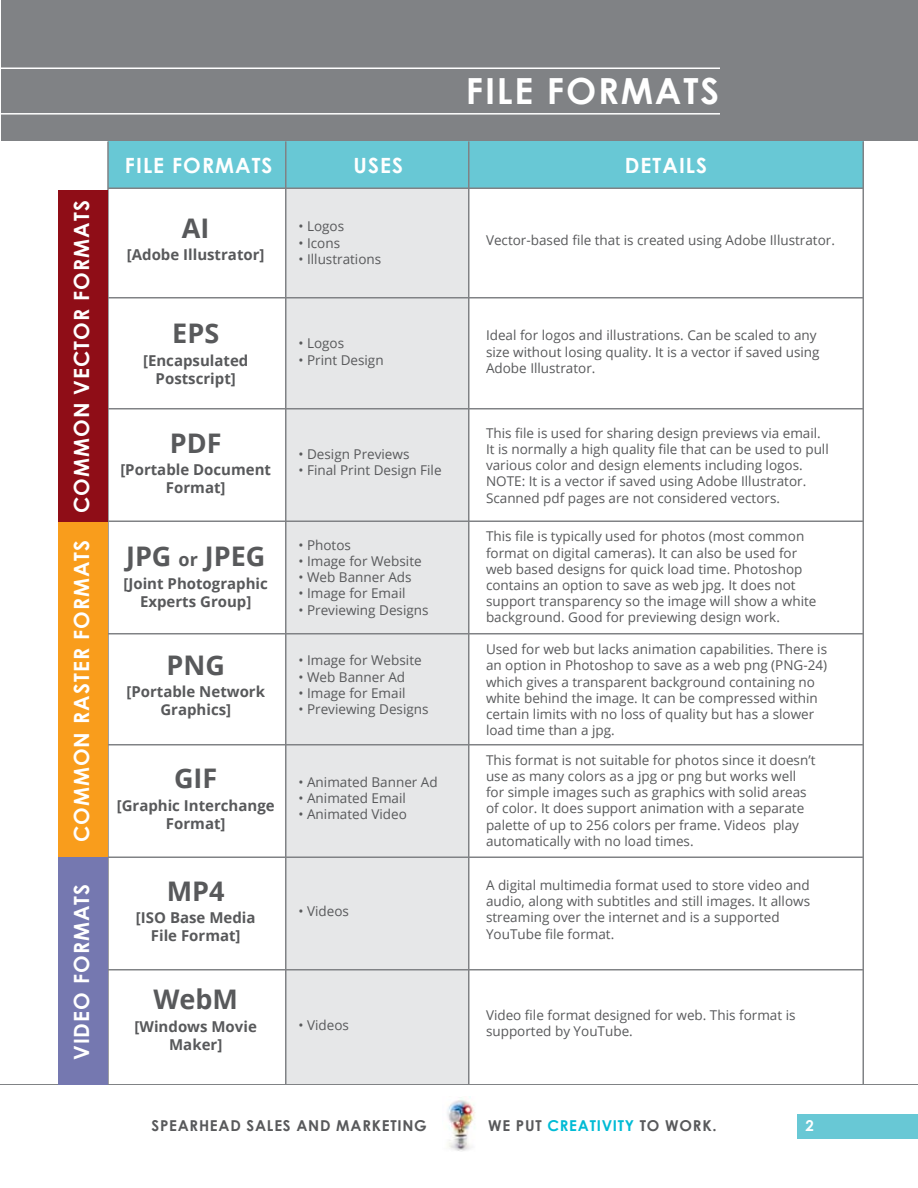
<style>
.page{position:relative;width:918px;height:1188px;background:#fff}
.page>*{position:absolute;margin:0;border:0;box-sizing:border-box;transform-origin:0 0}
.t1{font:700 36px "Century Gothic";letter-spacing:.05em;color:#fff}
.t2{font:700 27px "Open Sans";color:#58595b}
.t3{font:700 21px "Century Gothic";letter-spacing:.05em;color:#fff}
.t4{font:700 15px/18px "Open Sans";color:#58595b;text-align:center}
.t5{font:700 15px "Century Gothic";letter-spacing:.05em;color:#58595b}
.t6{font:700 15px "Century Gothic";color:#fff}
.t7{font:13.5px/16.2px "Open Sans";color:#58595b}
.s1{font-size:18px}
.s2{color:#00bbd5}
</style>
<div class="page">
<div style="left:286px;top:139px;width:182px;height:945px;background:#e6e7e8"></div>
<div style="left:108px;top:138px;width:756px;height:50px;background:#68c8d5"></div>
<img style="left:447px;top:1096px;width:28px;height:55px">
<div style="left:797px;top:1114px;width:121px;height:24px;background:#68c8d5"></div>
<hr style="left:0;top:1084px;width:918px;height:1px;background:#808285">
<div style="left:1px;top:0;width:917px;height:140px;background:#808285"></div>
<hr style="left:108px;top:297px;width:756px;height:1px;background:#808285">
<hr style="left:108px;top:188px;width:756px;height:1px;background:#808285">
<hr style="left:108px;top:408px;width:756px;height:2px;background:#808285">
<hr style="left:108px;top:520px;width:756px;height:2px;background:#808285">
<hr style="left:108px;top:633px;width:756px;height:1px;background:#808285">
<hr style="left:108px;top:744px;width:756px;height:2px;background:#808285">
<hr style="left:108px;top:856px;width:756px;height:2px;background:#808285">
<hr style="left:108px;top:969px;width:756px;height:1px;background:#808285">
<hr style="left:0;top:68px;width:720px;height:1px;background:#fff">
<hr style="left:0;top:113px;width:720px;height:2px;background:#fff">
<hr style="left:107px;top:141px;width:2px;height:944px;background:#808285">
<hr style="left:285px;top:141px;width:1px;height:944px;background:#808285">
<hr style="left:468px;top:141px;width:2px;height:944px;background:#808285">
<hr style="left:862px;top:141px;width:2px;height:944px;background:#808285">
<div style="left:58px;top:522px;width:50px;height:336px;background:#f99d1c"></div>
<div style="left:58px;top:857px;width:50px;height:227px;background:#7578b0"></div>
<div style="left:58px;top:190px;width:50px;height:332px;background:#8f0d17"></div>
<h3 class="t3" style="left:66px;top:513px;width:314px;rotate:-90deg">COMMON VECTOR FORMATS</h3>
<h3 class="t3" style="left:66px;top:842px;width:304px;rotate:-90deg">COMMON RASTER FORMATS</h3>
<h3 class="t3" style="left:66px;top:1060px;width:178px;rotate:-90deg">VIDEO FORMATS</h3>
<h1 class="t1" style="left:466px;top:63px;width:255px">FILE FORMATS</h1>
<h3 class="t3" style="left:125px;top:150px;width:149px">FILE FORMATS</h3>
<h3 class="t3" style="left:354px;top:150px;width:51px">USES</h3>
<h3 class="t3" style="left:625px;top:150px;width:84px">DETAILS</h3>
<h2 class="t2" style="left:182px;top:209px;width:29px">AI</h2>
<p class="t4" style="left:127px;top:246px;width:139px">[Adobe Illustrator]</p>
<h2 class="t2" style="left:172px;top:315px;width:48px">EPS</h2>
<p class="t4" style="left:143px;top:351px;width:107px">[Encapsulated<br>Postscript]</p>
<h2 class="t2" style="left:170px;top:424px;width:53px">PDF</h2>
<p class="t4" style="left:120px;top:460px;width:152px">[Portable Document<br>Format]</p>
<h2 class="t2" style="left:126px;top:537px;width:141px">JPG <span class="s1">or</span> JPEG</h2>
<p class="t4" style="left:124px;top:574px;width:146px">[Joint Photographic<br>Experts Group]</p>
<h2 class="t2" style="left:167px;top:646px;width:60px">PNG</h2>
<p class="t4" style="left:126px;top:682px;width:140px">[Portable Network<br>Graphics]</p>
<h2 class="t2" style="left:174px;top:760px;width:45px">GIF</h2>
<p class="t4" style="left:117px;top:796px;width:160px">[Graphic Interchange<br>Format]</p>
<h2 class="t2" style="left:167px;top:872px;width:59px">MP4</h2>
<p class="t4" style="left:136px;top:908px;width:121px">[ISO Base Media<br>File Format]</p>
<h2 class="t2" style="left:153px;top:980px;width:86px">WebM</h2>
<p class="t4" style="left:135px;top:1017px;width:124px">[Windows Movie<br>Maker]</p>
<p class="t7" style="left:298px;top:218px;width:47px">• Logos</p>
<p class="t7" style="left:298px;top:234px;width:43px">• Icons</p>
<p class="t7" style="left:298px;top:250px;width:84px">• Illustrations</p>
<p class="t7" style="left:298px;top:335px;width:47px">• Logos</p>
<p class="t7" style="left:298px;top:351px;width:87px">• Print Design</p>
<p class="t7" style="left:298px;top:446px;width:112px">• Design Previews</p>
<p class="t7" style="left:298px;top:462px;width:145px">• Final Print Design File</p>
<p class="t7" style="left:298px;top:537px;width:54px">• Photos</p>
<p class="t7" style="left:298px;top:553px;width:125px">• Image for Website</p>
<p class="t7" style="left:298px;top:569px;width:115px">• Web Banner Ads</p>
<p class="t7" style="left:298px;top:585px;width:109px">• Image for Email</p>
<p class="t7" style="left:298px;top:601px;width:132px">• Previewing Designs</p>
<p class="t7" style="left:298px;top:652px;width:125px">• Image for Website</p>
<p class="t7" style="left:298px;top:668px;width:108px">• Web Banner Ad</p>
<p class="t7" style="left:298px;top:684px;width:109px">• Image for Email</p>
<p class="t7" style="left:298px;top:701px;width:132px">• Previewing Designs</p>
<p class="t7" style="left:298px;top:774px;width:141px">• Animated Banner Ad</p>
<p class="t7" style="left:298px;top:790px;width:109px">• Animated Email</p>
<p class="t7" style="left:298px;top:806px;width:110px">• Animated Video</p>
<p class="t7" style="left:298px;top:903px;width:52px">• Videos</p>
<p class="t7" style="left:298px;top:1017px;width:52px">• Videos</p>
<p class="t7" style="left:486px;top:231px;width:351px">Vector-based file that is created using Adobe Illustrator.</p>
<p class="t7" style="left:486px;top:327px;width:335px">Ideal for logos and illustrations. Can be scaled to any size without losing quality. It is a vector if saved using<br>Adobe Illustrator.</p>
<p class="t7" style="left:486px;top:424px;width:344px">This file is used for sharing design previews via email.<br>It is normally a high quality file that can be used to pull various color and design elements including logos.<br>NOTE: It is a vector if saved using Adobe Illustrator.<br>Scanned pdf pages are not considered vectors.</p>
<p class="t7" style="left:486px;top:528px;width:332px">This file is typically used for photos (most common format on digital cameras). It can also be used for web based designs for quick load time. Photoshop contains an option to save as web jpg. It does not support transparency so the image will show a white background. Good for previewing design work.</p>
<p class="t7" style="left:486px;top:641px;width:343px">Used for web but lacks animation capabilities. There is an option in Photoshop to save as a web png (PNG-24) which gives a transparent background containing no white behind the image. It can be compressed within certain limits with no loss of quality but has a slower load time than a jpg.</p>
<p class="t7" style="left:486px;top:751px;width:331px">This format is not suitable for photos since it doesn’t use as many colors as a jpg or png but works well for simple images such as graphics with solid areas of color. It does support animation with a separate palette of up to 256 colors per frame. Videos play automatically with no load times.</p>
<p class="t7" style="left:486px;top:877px;width:326px">A digital multimedia format used to store video and audio, along with subtitles and still images. It allows streaming over the internet and is a supported YouTube file format.</p>
<p class="t7" style="left:486px;top:1006px;width:311px">Video file format designed for web. This format is supported by YouTube.</p>
<p class="t5" style="left:151px;top:1114px;width:277px">SPEARHEAD SALES AND MARKETING</p>
<p class="t5" style="left:488px;top:1114px;width:230px">WE PUT <span class="s2">CREATIVITY</span> TO WORK.</p>
<p class="t6" style="left:806px;top:1114px;width:20px">22</p>
</div>
